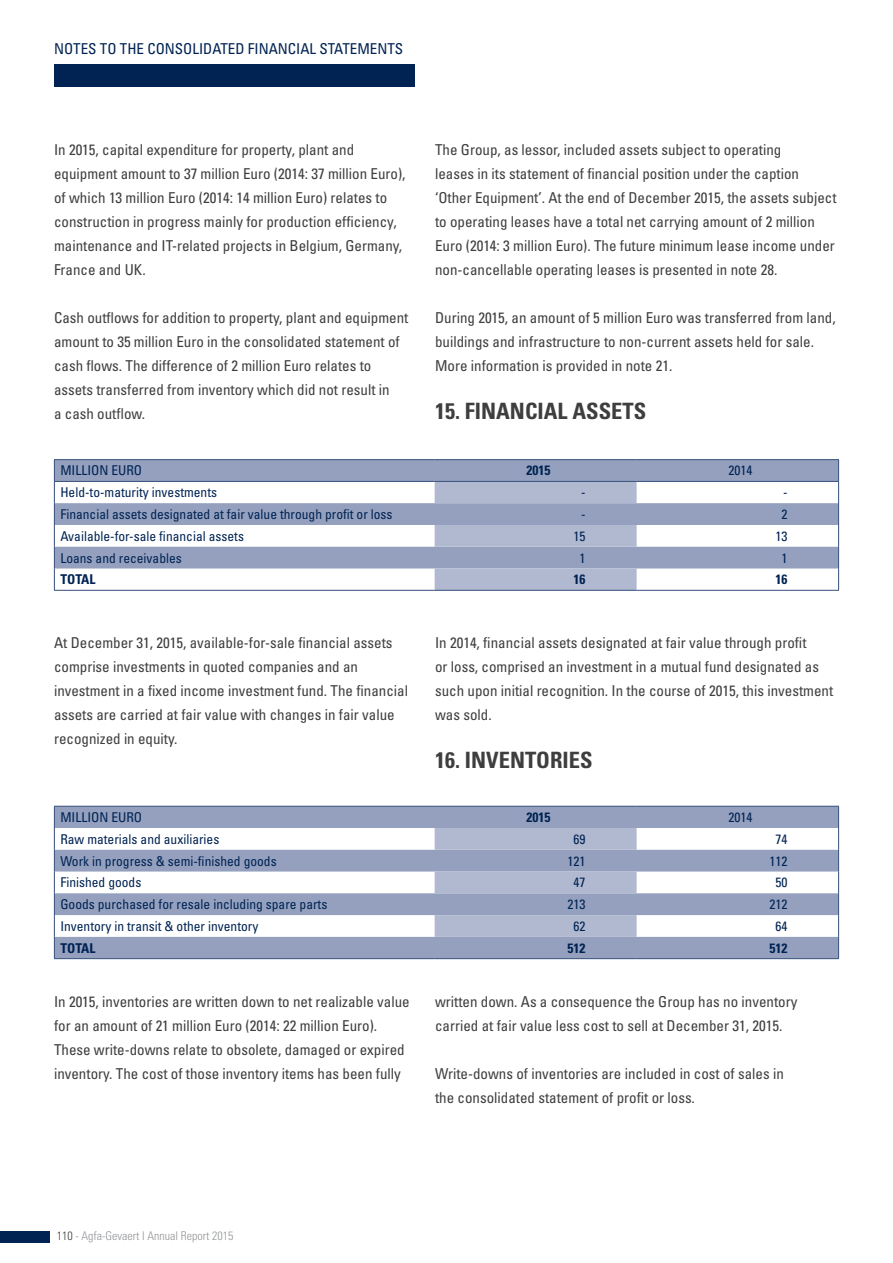
<style>
.page{position:relative;width:893px;height:1263px;background:#fff}
.page>*{position:absolute;margin:0;border:0;box-sizing:border-box;transform-origin:0 0}
.TITEL_1{font:700 condensed 22.5px "Univers LT Std";color:#3e3e3f}
.TITEL_1-2{font:condensed 15px/24px "Univers LT Std";color:#3e3e3f}
.t1{font:condensed 15px "Univers LT Std";color:#002353}
.TABEL{font:condensed 13.5px "Univers LT Std";color:#002353}
.TABEL-2{font:700 condensed 13.5px "Univers LT Std";color:#002353}
.t2{font:300 condensed 12px "Univers LT Std";color:#939598}
.s1{color:#3e3e3f}
</style>
<div class="page">
<div style="left:0;top:1231px;width:49px;height:12px;background:#002353"></div>
<div style="left:54px;top:64px;width:361px;height:23px;background:#002353"></div>
<svg style="left:55px;top:460px;width:783px;height:108px;fill:#94a0be"></svg>
<svg style="left:435px;top:482px;width:202px;height:108px;background:#a5afc8"></svg>
<hr style="left:54px;top:459px;width:381px;height:1px;background:#354f7b">
<hr style="left:435px;top:459px;width:202px;height:1px;background:#354f7b">
<hr style="left:637px;top:459px;width:202px;height:1px;background:#354f7b">
<svg style="left:54px;top:460px;width:1px;height:130px"></svg>
<svg style="left:838px;top:460px;width:1px;height:130px"></svg>
<hr style="left:54px;top:590px;width:381px;height:1px;background:#354f7b">
<hr style="left:435px;top:590px;width:202px;height:1px;background:#354f7b">
<hr style="left:637px;top:590px;width:202px;height:1px;background:#354f7b">
<hr style="left:54px;top:481px;width:381px;height:1px;background:#354f7b">
<hr style="left:435px;top:481px;width:202px;height:1px;background:#354f7b">
<hr style="left:637px;top:481px;width:202px;height:1px;background:#354f7b">
<svg style="left:55px;top:807px;width:783px;height:151px;fill:#94a0be"></svg>
<svg style="left:435px;top:828px;width:202px;height:109px;background:#a6afc9"></svg>
<hr style="left:54px;top:806px;width:381px;height:1px;background:#354f7b">
<hr style="left:435px;top:806px;width:202px;height:1px;background:#354f7b">
<hr style="left:637px;top:806px;width:202px;height:1px;background:#354f7b">
<svg style="left:54px;top:806px;width:1px;height:152px"></svg>
<svg style="left:838px;top:806px;width:1px;height:152px"></svg>
<hr style="left:54px;top:958px;width:381px;height:1px;background:#354f7b">
<hr style="left:435px;top:958px;width:202px;height:1px;background:#354f7b">
<hr style="left:637px;top:958px;width:202px;height:1px;background:#354f7b">
<p class="t1" style="left:54px;top:39px;width:351px">NOTES TO THE CONSOLIDATED FINANCIAL STATEMENTS</p>
<p class="TITEL_1-2" style="left:54px;top:138px;width:353px">In 2015, capital expenditure for property, plant and equipment amount to 37 million Euro (2014: 37 million Euro), of which 13 million Euro (2014: 14 million Euro) relates to construction in progress mainly for production efficiency, maintenance and IT-related projects in Belgium, Germany, France and UK.</p>
<p class="TITEL_1-2" style="left:54px;top:306px;width:356px">Cash outflows for addition to property, plant and equipment amount to 35 million Euro in the consolidated statement of cash flows. The difference of 2 million Euro relates to assets transferred from inventory which did not result in<br>a cash outflow.</p>
<p class="TITEL_1-2" style="left:435px;top:138px;width:403px">The Group, as lessor, included assets subject to operating<br>leases in its statement of financial position under the caption ‘Other Equipment’. At the end of December 2015, the assets subject to operating leases have a total net carrying amount of 2 million Euro (2014: 3 million Euro). The future minimum lease income under non-cancellable operating leases is presented in note 28.</p>
<p class="TITEL_1-2" style="left:435px;top:306px;width:402px">During 2015, an amount of 5 million Euro was transferred from land, buildings and infrastructure to non-current assets held for sale.<br>More information is provided in note 21.</p>
<p class="TITEL_1" style="left:435px;top:398px;width:213px">15. FINANCIAL ASSETS</p>
<p class="TABEL" style="left:60px;top:462px;width:83px">MILLION EURO</p>
<p class="TABEL-2" style="left:527px;top:462px;width:25px">2015</p>
<p class="TABEL" style="left:728px;top:462px;width:25px">2014</p>
<p class="TABEL" style="left:60px;top:484px;width:158px">Held-to-maturity investments</p>
<p class="TABEL" style="left:581px;top:484px;width:6px">-</p>
<p class="TABEL" style="left:783px;top:484px;width:6px">-</p>
<p class="TABEL" style="left:60px;top:506px;width:334px">Financial assets designated at fair value through profit or loss</p>
<p class="TABEL" style="left:581px;top:506px;width:6px">-</p>
<p class="TABEL" style="left:782px;top:506px;width:7px">2</p>
<p class="TABEL" style="left:60px;top:527px;width:185px">Available-for-sale financial assets</p>
<p class="TABEL" style="left:574px;top:527px;width:13px">15</p>
<p class="TABEL" style="left:776px;top:527px;width:13px">13</p>
<p class="TABEL" style="left:60px;top:549px;width:123px">Loans and receivables</p>
<p class="TABEL" style="left:580px;top:549px;width:7px">1</p>
<p class="TABEL" style="left:782px;top:549px;width:7px">1</p>
<p class="TABEL-2" style="left:60px;top:571px;width:37px">TOTAL</p>
<p class="TABEL-2" style="left:574px;top:571px;width:13px">16</p>
<p class="TABEL-2" style="left:776px;top:571px;width:13px">16</p>
<p class="TITEL_1-2" style="left:54px;top:630px;width:356px">At December 31, 2015, available-for-sale financial assets comprise investments in quoted companies and an investment in a fixed income investment fund. The financial assets are carried at fair value with changes in fair value recognized in equity.</p>
<p class="TITEL_1-2" style="left:435px;top:630px;width:400px">In 2014, financial assets designated at fair value through profit<br>or loss, comprised an investment in a mutual fund designated as such upon initial recognition. In the course of 2015, this investment was sold.</p>
<p class="TITEL_1" style="left:435px;top:746px;width:159px">16. INVENTORIES</p>
<p class="TABEL" style="left:60px;top:809px;width:83px">MILLION EURO</p>
<p class="TABEL-2" style="left:527px;top:809px;width:25px">2015</p>
<p class="TABEL" style="left:728px;top:809px;width:25px">2014</p>
<p class="TABEL" style="left:60px;top:830px;width:160px">Raw materials and auxiliaries</p>
<p class="TABEL" style="left:574px;top:830px;width:13px">69</p>
<p class="TABEL" style="left:776px;top:830px;width:13px">74</p>
<p class="TABEL" style="left:60px;top:852px;width:218px">Work in progress &amp; semi-finished goods</p>
<p class="TABEL" style="left:568px;top:852px;width:19px">121</p>
<p class="TABEL" style="left:770px;top:852px;width:19px">112</p>
<p class="TABEL" style="left:60px;top:874px;width:82px">Finished goods</p>
<p class="TABEL" style="left:574px;top:874px;width:13px">47</p>
<p class="TABEL" style="left:776px;top:874px;width:13px">50</p>
<p class="TABEL" style="left:60px;top:896px;width:268px">Goods purchased for resale including spare parts</p>
<p class="TABEL" style="left:568px;top:896px;width:19px">213</p>
<p class="TABEL" style="left:770px;top:896px;width:19px">212</p>
<p class="TABEL" style="left:60px;top:917px;width:199px">Inventory in transit &amp; other inventory</p>
<p class="TABEL" style="left:574px;top:917px;width:13px">62</p>
<p class="TABEL" style="left:776px;top:917px;width:13px">64</p>
<p class="TABEL-2" style="left:60px;top:939px;width:37px">TOTAL</p>
<p class="TABEL-2" style="left:568px;top:939px;width:19px">512</p>
<p class="TABEL-2" style="left:770px;top:939px;width:19px">512</p>
<p class="TITEL_1-2" style="left:54px;top:989px;width:357px">In 2015, inventories are written down to net realizable value for an amount of 21 million Euro (2014: 22 million Euro).<br>These write-downs relate to obsolete, damaged or expired inventory. The cost of those inventory items has been fully</p>
<p class="TITEL_1-2" style="left:435px;top:989px;width:364px">written down. As a consequence the Group has no inventory carried at fair value less cost to sell at December 31, 2015.</p>
<p class="TITEL_1-2" style="left:435px;top:1061px;width:350px">Write-downs of inventories are included in cost of sales in the consolidated statement of profit or loss.</p>
<p class="t2" style="left:57px;top:1228px;width:178px"><span class="s1">110</span> - Agfa-Gevaert l Annual Report 2015</p>
</div>
